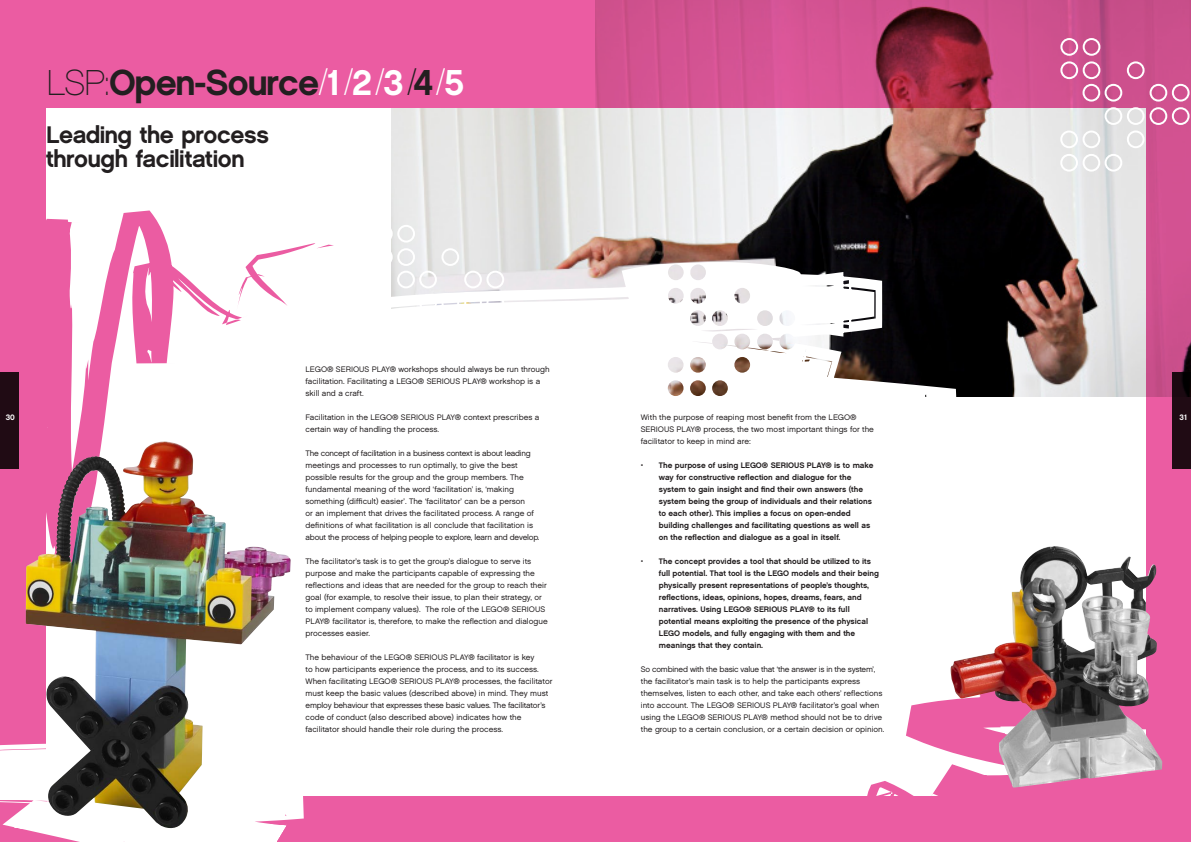
<style>
.page{position:relative;width:1191px;height:842px;background:#eb5ca2}
.page>*{position:absolute;margin:0;border:0;box-sizing:border-box;transform-origin:0 0}
.t1{font:36px "Chalet New York Nineteen Sixty";letter-spacing:-.03em;color:#231f20}
.t2{font:24px "Chalet New York Nineteen Sixty";letter-spacing:-.03em;color:#231f20}
.t3{font:8px/12px "Chalet London Nineteen Sixty";color:#231f20}
.t4{font:8px/12px "Chalet New York Nineteen Sixty";color:#231f20}
.t5{font:8px/12px "Chalet London Nineteen Sixty";letter-spacing:-.025em;color:#231f20}
.t6{font:8px "Chalet New York Nineteen Sixty";color:#fff}
.s1{font-family:"Chalet Paris Nineteen Sixty"}
.s2{font-family:"Chalet Paris Nineteen Sixty";color:#fff}
.s3{color:#fff}
</style>
<div class="page">
<img style="left:596px;top:0;width:595px;height:396px">
<div style="left:46px;top:108px;width:1099px;height:687px;background:#fff"></div>
<svg style="left:721px;top:699px;width:442px;height:97px"></svg>
<img style="left:950px;top:546px;width:212px;height:242px">
<img style="left:391px;top:108px;width:754px;height:288px">
<svg style="left:289px;top:214px;width:669px;height:399px"></svg>
<svg style="left:262px;top:242px;width:72px;height:68px"></svg>
<svg style="left:8px;top:210px;width:254px;height:259px"></svg>
<svg style="left:8px;top:238px;width:53px;height:184px"></svg>
<svg style="left:1172px;top:372px;width:19px;height:96px;background:#1c0911"></svg>
<div style="left:0;top:372px;width:18px;height:96px;background:#200b14"></div>
<svg style="left:0;top:744px;width:304px;height:98px;fill:#fff"></svg>
<img style="left:26px;top:441px;width:258px;height:387px">
<img style="left:734px;top:357px;width:16px;height:16px;border-radius:8px">
<img style="left:712px;top:380px;width:16px;height:16px;border-radius:8px">
<img style="left:690px;top:380px;width:16px;height:16px;border-radius:8px">
<img style="left:690px;top:357px;width:16px;height:16px;border-radius:8px">
<img style="left:668px;top:380px;width:15px;height:16px;border-radius:8px">
<img style="left:668px;top:357px;width:15px;height:16px;border-radius:8px">
<img style="left:734px;top:334px;width:16px;height:15px;border-radius:8px">
<img style="left:712px;top:334px;width:16px;height:15px;border-radius:8px">
<img style="left:712px;top:310px;width:16px;height:16px;border-radius:8px">
<img style="left:690px;top:310px;width:16px;height:16px;border-radius:8px">
<img style="left:779px;top:334px;width:16px;height:15px">
<img style="left:779px;top:310px;width:16px;height:16px">
<img style="left:757px;top:334px;width:16px;height:15px;border-radius:8px">
<img style="left:757px;top:310px;width:16px;height:16px;border-radius:8px">
<img style="left:734px;top:288px;width:16px;height:16px;border-radius:8px">
<img style="left:690px;top:288px;width:16px;height:16px">
<img style="left:690px;top:264px;width:16px;height:16px">
<img style="left:668px;top:288px;width:15px;height:16px;border-radius:8px">
<img style="left:668px;top:264px;width:15px;height:16px;border-radius:8px">
<div style="left:1126px;top:131px;width:18px;height:17px;border:2px solid #fff;border-radius:50%"></div>
<div style="left:1104px;top:154px;width:18px;height:18px;border:2px solid #fff;border-radius:50%"></div>
<div style="left:1082px;top:154px;width:18px;height:18px;border:2px solid #fff;border-radius:50%"></div>
<div style="left:1082px;top:131px;width:18px;height:17px;border:2px solid #fff;border-radius:50%"></div>
<div style="left:1060px;top:154px;width:18px;height:18px;border:2px solid #fff;border-radius:50%"></div>
<div style="left:1060px;top:131px;width:18px;height:17px;border:2px solid #fff;border-radius:50%"></div>
<div style="left:1126px;top:107px;width:18px;height:18px;border:2px solid #fff;border-radius:50%"></div>
<div style="left:1104px;top:107px;width:18px;height:18px;border:2px solid #fff;border-radius:50%"></div>
<div style="left:1104px;top:84px;width:18px;height:18px;border:2px solid #fff;border-radius:50%"></div>
<div style="left:1082px;top:84px;width:18px;height:18px;border:2px solid #fff;border-radius:50%"></div>
<div style="left:1171px;top:107px;width:18px;height:18px;border:2px solid #fff;border-radius:50%"></div>
<div style="left:1171px;top:84px;width:18px;height:18px;border:2px solid #fff;border-radius:50%"></div>
<div style="left:1149px;top:107px;width:18px;height:18px;border:2px solid #fff;border-radius:50%"></div>
<div style="left:1149px;top:84px;width:18px;height:18px;border:2px solid #fff;border-radius:50%"></div>
<div style="left:1126px;top:61px;width:18px;height:18px;border:2px solid #fff;border-radius:50%"></div>
<div style="left:1082px;top:61px;width:18px;height:18px;border:2px solid #fff;border-radius:50%"></div>
<div style="left:1082px;top:38px;width:18px;height:18px;border:2px solid #fff;border-radius:50%"></div>
<div style="left:1060px;top:61px;width:18px;height:18px;border:2px solid #fff;border-radius:50%"></div>
<div style="left:1060px;top:38px;width:18px;height:18px;border:2px solid #fff;border-radius:50%"></div>
<div style="left:441px;top:317px;width:18px;height:18px;border:2px solid #fff;border-radius:50%"></div>
<div style="left:419px;top:341px;width:18px;height:17px;border:2px solid #fff;border-radius:50%"></div>
<div style="left:397px;top:341px;width:18px;height:17px;border:2px solid #fff;border-radius:50%"></div>
<div style="left:397px;top:317px;width:18px;height:18px;border:2px solid #fff;border-radius:50%"></div>
<div style="left:375px;top:341px;width:17px;height:17px;border:2px solid #fff;border-radius:50%"></div>
<div style="left:375px;top:317px;width:17px;height:18px;border:2px solid #fff;border-radius:50%"></div>
<div style="left:441px;top:294px;width:18px;height:18px;border:2px solid #fff;border-radius:50%"></div>
<div style="left:419px;top:294px;width:18px;height:18px;border:2px solid #fff;border-radius:50%"></div>
<div style="left:419px;top:271px;width:18px;height:17px;border:2px solid #fff;border-radius:50%"></div>
<div style="left:397px;top:271px;width:18px;height:17px;border:2px solid #fff;border-radius:50%"></div>
<div style="left:486px;top:294px;width:18px;height:18px;border:2px solid #fff;border-radius:50%"></div>
<div style="left:486px;top:271px;width:18px;height:17px;border:2px solid #fff;border-radius:50%"></div>
<div style="left:464px;top:294px;width:18px;height:18px;border:2px solid #fff;border-radius:50%"></div>
<div style="left:464px;top:271px;width:18px;height:17px;border:2px solid #fff;border-radius:50%"></div>
<div style="left:441px;top:248px;width:18px;height:18px;border:2px solid #fff;border-radius:50%"></div>
<div style="left:397px;top:248px;width:18px;height:18px;border:2px solid #fff;border-radius:50%"></div>
<div style="left:397px;top:225px;width:18px;height:18px;border:2px solid #fff;border-radius:50%"></div>
<div style="left:375px;top:248px;width:18px;height:18px;border:2px solid #fff;border-radius:50%"></div>
<div style="left:375px;top:225px;width:18px;height:18px;border:2px solid #fff;border-radius:50%"></div>
<p class="t1" style="left:46px;top:60px;width:420px"><span class="s1">LSP:</span>Open-Source<span class="s2">/</span><span class="s3">1</span><span class="s2">/</span><span class="s3">2</span><span class="s2">/</span><span class="s3">3</span><span class="s1">/</span>4<span class="s2">/</span><span class="s3">5</span></p>
<p class="t2" style="left:46px;top:120px;width:224px">Leading the process</p>
<p class="t2" style="left:46px;top:144px;width:200px">through facilitation</p>
<p class="t3" style="left:305px;top:364px;width:246px">LEGO® SERIOUS PLAY® workshops should always be run through facilitation. Facilitating a LEGO® SERIOUS PLAY® workshop is a skill and a craft.</p>
<p class="t3" style="left:305px;top:412px;width:235px">Facilitation in the LEGO® SERIOUS PLAY® context prescribes a certain way of handling the process.</p>
<p class="t5" style="left:305px;top:448px;width:227px">The concept of facilitation in a business context is about leading meetings and processes to run optimally, to give the best</p>
<p class="t3" style="left:305px;top:472px;width:220px">possible results for the group and the group members. The</p>
<p class="t3" style="left:305px;top:484px;width:210px">fundamental meaning of the word ‘facilitation’ is, ‘making</p>
<p class="t3" style="left:305px;top:496px;width:221px">something (difficult) easier’. The ‘facilitator’ can be a person</p>
<p class="t3" style="left:305px;top:508px;width:230px">or an implement that drives the facilitated process. A range of</p>
<p class="t3" style="left:305px;top:520px;width:235px">definitions of what facilitation is all conclude that facilitation is about the process of helping people to explore, learn and develop.</p>
<p class="t3" style="left:305px;top:556px;width:244px">The facilitator’s task is to get the group’s dialogue to serve its purpose and make the participants capable of expressing the reflections and ideas that are needed for the group to reach their goal (for example, to resolve their issue, to plan their strategy, or to implement company values). The role of the LEGO® SERIOUS PLAY® facilitator is, therefore, to make the reflection and dialogue processes easier.</p>
<p class="t3" style="left:305px;top:652px;width:248px">The behaviour of the LEGO® SERIOUS PLAY® facilitator is key<br>to how participants experience the process, and to its success.<br>When facilitating LEGO® SERIOUS PLAY® processes, the facilitator must keep the basic values (described above) in mind. They must employ behaviour that expresses these basic values. The facilitator’s code of conduct (also described above) indicates how the</p>
<p class="t3" style="left:305px;top:724px;width:199px">facilitator should handle their role during the process.</p>
<p class="t6" style="left:6px;top:412px;width:11px">30</p>
<p class="t6" style="left:1179px;top:412px;width:9px">31</p>
<p class="t3" style="left:641px;top:411px;width:217px">With the purpose of reaping most benefit from the LEGO®</p>
<p class="t3" style="left:641px;top:423px;width:235px">SERIOUS PLAY® process, the two most important things for the facilitator to keep in mind are:</p>
<p class="t4" style="left:659px;top:459px;width:216px;text-indent:-18px">• The purpose of using LEGO® SERIOUS PLAY® is to make way for constructive reflection and dialogue for the system to gain insight and find their own answers (the system being the group of individuals and their relations to each other). This implies a focus on open-ended building challenges and facilitating questions as well as on the reflection and dialogue as a goal in itself.</p>
<p class="t4" style="left:659px;top:555px;width:222px;text-indent:-18px">• The concept provides a tool that should be utilized to its full potential. That tool is the LEGO models and their being physically present representations of people’s thoughts, reflections, ideas, opinions, hopes, dreams, fears, and narratives. Using LEGO® SERIOUS PLAY® to its full potential means exploiting the presence of the physical LEGO models, and fully engaging with them and the meanings that they contain.</p>
<p class="t3" style="left:641px;top:663px;width:236px">So combined with the basic value that ‘the answer is in the system’, the facilitator’s main task is to help the participants express</p>
<p class="t3" style="left:641px;top:687px;width:245px">themselves, listen to each other, and take each others’ reflections into account. The LEGO® SERIOUS PLAY® facilitator’s goal when using the LEGO® SERIOUS PLAY® method should not be to drive the group to a certain conclusion, or a certain decision or opinion.</p>
</div>
